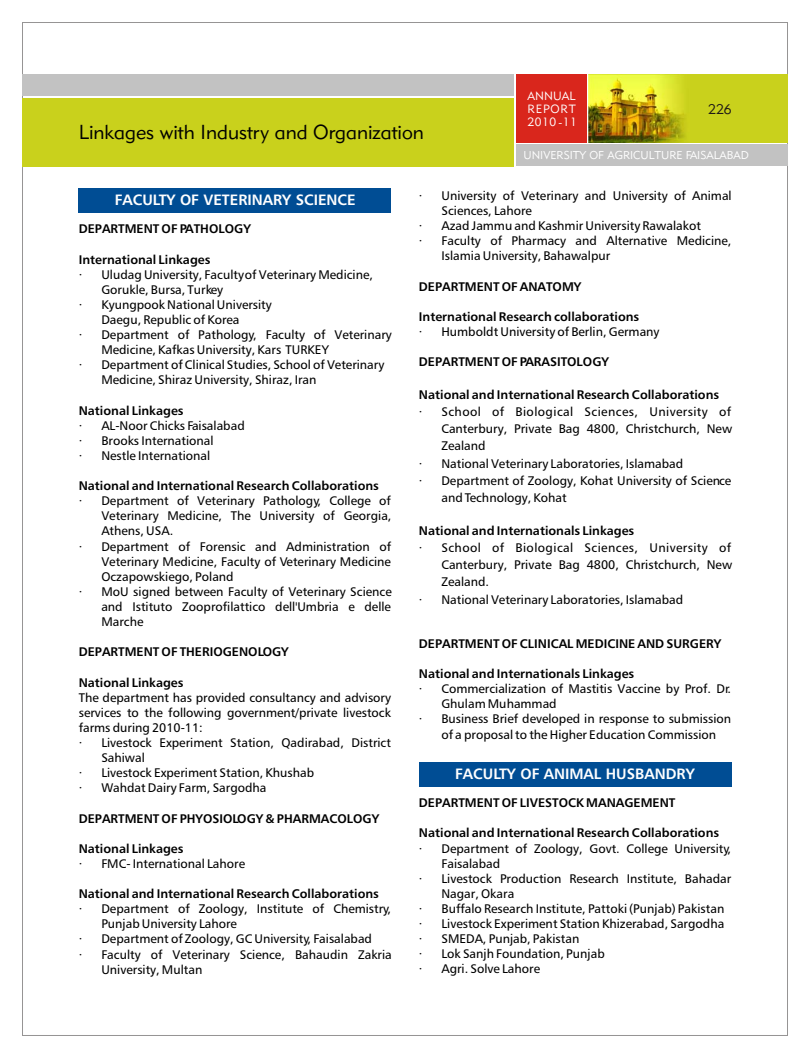
<style>
.page{position:relative;width:810px;height:1058px;background:#fff}
.page>*{position:absolute;margin:0;border:0;box-sizing:border-box;transform-origin:0 0}
.t1{font:20px "Geometr 415 Lt BT";color:#000}
.t2{font:700 15px "Humnst 777 BT";color:#fff}
.t3{font:13.75px "Geometr 415 Lt BT";color:#1f1a17}
.t4{font:12.5px/15.1px "Humnst 777 BT";color:#000}
.t5{font:700 12.5px/15.1px "Humnst 777 BT";color:#000}
.t6{font:12.5px "Humnst 777 BT";letter-spacing:.035em;color:#000}
.t7{font:11.88px/13.1px "Geometr 415 Lt BT";letter-spacing:.05em;color:#fff;text-align:justify}
.t8{font:11.25px "Geometr 415 Lt BT";color:#fff}
.s1{font-family:"Quorum Md BT"}
.s2{font-weight:700}
.s3{font-family:"Quorum Md BT";font-weight:400}
.s4{font-weight:400}
</style>
<div class="page">
<div style="left:22px;top:22px;width:766px;height:1013px;background:#fff;border:1px solid #969494"></div>
<div style="left:516px;top:145px;width:272px;height:21px;background:#c2c2c2"></div>
<div style="left:589px;top:75px;width:199px;height:68px;background:#c9d11c"></div>
<img style="left:589px;top:75px;width:96px;height:68px">
<div style="left:516px;top:75px;width:71px;height:68px;background:#d9261c"></div>
<div style="left:23px;top:75px;width:491px;height:21px;background:#c2c2c2"></div>
<div style="left:22px;top:98px;width:492px;height:68px;background:#c9d11c"></div>
<div style="left:79px;top:188px;width:312px;height:24px;background:#004d94"></div>
<div style="left:419px;top:762px;width:312px;height:24px;background:#004d94"></div>
<h1 class="t1" style="left:79px;top:124px;width:347px">Linkages with Industry and Organization</h1>
<p class="t7" style="left:528px;top:90px;width:51px">ANNUAL REPORT 2010-11</p>
<p class="t8" style="left:524px;top:151px;width:227px">UNIVERSITY OF AGRICULTURE FAISALABAD</p>
<p class="t3" style="left:708px;top:103px;width:25px">226</p>
<p class="t2" style="left:115px;top:194px;width:242px">FACULTY OF VETERINARY SCIENCE</p>
<p class="t5" style="left:79px;top:222px;width:174px">DEPARTMENT OF PATHOLOGY</p>
<p class="t5" style="left:79px;top:253px;width:133px">International Linkages</p>
<p class="t4" style="left:79px;top:268px;width:296px"><span class="s1">·</span> Uludag University, Faculty of Veterinary Medicine,</p>
<p class="t4" style="left:101px;top:283px;width:123px">Gorukle, Bursa, Turkey</p>
<p class="t4" style="left:79px;top:298px;width:195px"><span class="s1">·</span> Kyungpook National University</p>
<p class="t4" style="left:101px;top:313px;width:140px">Daegu, Republic of Korea</p>
<p class="t4" style="left:79px;top:328px;width:315px"><span class="s1">·</span> Department of Pathology, Faculty of Veterinary</p>
<p class="t4" style="left:101px;top:343px;width:229px">Medicine, Kafkas University, Kars TURKEY</p>
<p class="t4" style="left:79px;top:358px;width:307px"><span class="s1">·</span> Department of Clinical Studies, School of Veterinary</p>
<p class="t4" style="left:101px;top:373px;width:217px">Medicine, Shiraz University, Shiraz, Iran</p>
<p class="t4" style="left:79px;top:404px;width:168px"><span class="s2">National Linkages<br></span><span class="s1">·</span> AL-Noor Chicks Faisalabad <span class="s1">·</span> Brooks International<br><span class="s1">·</span> Nestle International</p>
<p class="t5" style="left:79px;top:479px;width:302px">National and International Research Collaborations</p>
<p class="t4" style="left:79px;top:494px;width:314px"><span class="s1">·</span> Department of Veterinary Pathology, College of</p>
<p class="t4" style="left:101px;top:509px;width:292px">Veterinary Medicine, The University of Georgia,</p>
<p class="t4" style="left:101px;top:524px;width:73px">Athens, USA.</p>
<p class="t4" style="left:79px;top:539px;width:314px"><span class="s1">·</span> Department of Forensic and Administration of</p>
<p class="t4" style="left:101px;top:555px;width:291px">Veterinary Medicine, Faculty of Veterinary Medicine</p>
<p class="t4" style="left:101px;top:570px;width:134px">Oczapowskiego, Poland</p>
<p class="t4" style="left:79px;top:585px;width:315px"><span class="s1">·</span> MoU signed between Faculty of Veterinary Science</p>
<p class="t4" style="left:101px;top:600px;width:291px">and Istituto Zooprofilattico dell'Umbria e delle</p>
<p class="t4" style="left:101px;top:615px;width:44px">Marche</p>
<p class="t5" style="left:79px;top:645px;width:212px">DEPARTMENT OF THERIOGENOLOGY</p>
<p class="t5" style="left:79px;top:676px;width:106px">National Linkages</p>
<p class="t4" style="left:79px;top:691px;width:314px">The department has provided consultancy and advisory</p>
<p class="t4" style="left:79px;top:706px;width:314px">services to the following government/private livestock</p>
<p class="t4" style="left:79px;top:721px;width:126px">farms during 2010-11:</p>
<p class="t4" style="left:79px;top:736px;width:314px"><span class="s1">·</span> Livestock Experiment Station, Qadirabad, District</p>
<p class="t4" style="left:101px;top:751px;width:45px">Sahiwal</p>
<p class="t4" style="left:79px;top:766px;width:237px"><span class="s1">·</span> Livestock Experiment Station, Khushab</p>
<p class="t4" style="left:79px;top:781px;width:189px"><span class="s1">·</span> Wahdat Dairy Farm, Sargodha</p>
<p class="t5" style="left:79px;top:811px;width:302px">DEPARTMENT OF PHYOSIOLOGY &amp; PHARMACOLOGY</p>
<p class="t4" style="left:79px;top:842px;width:168px"><span class="s2">National Linkages<br></span><span class="s1">·</span> FMC- International Lahore</p>
<p class="t5" style="left:79px;top:887px;width:302px">National and International Research Collaborations</p>
<p class="t4" style="left:79px;top:902px;width:314px"><span class="s1">·</span> Department of Zoology, Institute of Chemistry,</p>
<p class="t4" style="left:101px;top:917px;width:137px">Punjab University Lahore</p>
<p class="t4" style="left:79px;top:932px;width:295px"><span class="s1">·</span> Department of Zoology, GC University, Faisalabad</p>
<p class="t4" style="left:79px;top:947px;width:315px"><span class="s1">·</span> Faculty of Veterinary Science, Bahaudin Zakria</p>
<p class="t4" style="left:101px;top:962px;width:103px">University, Multan</p>
<p class="t4" style="left:419px;top:189px;width:314px"><span class="s1">·</span> University of Veterinary and University of Animal</p>
<p class="t4" style="left:442px;top:204px;width:92px">Sciences, Lahore</p>
<p class="t4" style="left:419px;top:219px;width:283px"><span class="s1">·</span> Azad Jammu and Kashmir University Rawalakot</p>
<p class="t4" style="left:419px;top:234px;width:314px"><span class="s1">·</span> Faculty of Pharmacy and Alternative Medicine,</p>
<p class="t4" style="left:442px;top:249px;width:170px">Islamia University, Bahawalpur</p>
<p class="t5" style="left:419px;top:280px;width:164px">DEPARTMENT OF ANATOMY</p>
<p class="t5" style="left:419px;top:310px;width:242px">International Research collaborations<br><span class="s3">·</span> <span class="s4">Humboldt University of Berlin, Germany</span></p>
<p class="t5" style="left:419px;top:355px;width:192px">DEPARTMENT OF PARASITOLOGY</p>
<p class="t5" style="left:419px;top:388px;width:302px">National and International Research Collaborations</p>
<p class="t6" style="left:419px;top:406px;width:314px"><span class="s1">·</span> School of Biological Sciences, University of</p>
<p class="t4" style="left:441px;top:422px;width:292px">Canterbury, Private Bag 4800, Christchurch, New</p>
<p class="t4" style="left:441px;top:439px;width:46px">Zealand</p>
<p class="t4" style="left:419px;top:457px;width:266px"><span class="s1">·</span> National Veterinary Laboratories, Islamabad</p>
<p class="t4" style="left:419px;top:474px;width:314px"><span class="s1">·</span> Department of Zoology, Kohat University of Science</p>
<p class="t4" style="left:441px;top:491px;width:127px">and Technology, Kohat</p>
<p class="t5" style="left:419px;top:524px;width:217px">National and Internationals Linkages</p>
<p class="t6" style="left:419px;top:542px;width:314px"><span class="s1">·</span> School of Biological Sciences, University of</p>
<p class="t4" style="left:441px;top:558px;width:292px">Canterbury, Private Bag 4800, Christchurch, New</p>
<p class="t4" style="left:441px;top:575px;width:49px">Zealand.</p>
<p class="t4" style="left:419px;top:593px;width:266px"><span class="s1">·</span> National Veterinary Laboratories, Islamabad</p>
<p class="t5" style="left:419px;top:637px;width:304px">DEPARTMENT OF CLINICAL MEDICINE AND SURGERY</p>
<p class="t5" style="left:419px;top:667px;width:217px">National and Internationals Linkages</p>
<p class="t4" style="left:419px;top:682px;width:314px"><span class="s1">·</span> Commercialization of Mastitis Vaccine by Prof. Dr.</p>
<p class="t4" style="left:441px;top:697px;width:117px">Ghulam Muhammad</p>
<p class="t4" style="left:419px;top:712px;width:314px"><span class="s1">·</span> Business Brief developed in response to submission</p>
<p class="t4" style="left:441px;top:727px;width:276px">of a proposal to the Higher Education Commission</p>
<p class="t2" style="left:455px;top:768px;width:241px">FACULTY OF ANIMAL HUSBANDRY</p>
<p class="t5" style="left:419px;top:796px;width:258px">DEPARTMENT OF LIVESTOCK MANAGEMENT</p>
<p class="t5" style="left:419px;top:826px;width:302px">National and International Research Collaborations</p>
<p class="t4" style="left:419px;top:841px;width:314px"><span class="s1">·</span> Department of Zoology, Govt. College University,</p>
<p class="t4" style="left:441px;top:856px;width:60px">Faisalabad</p>
<p class="t4" style="left:419px;top:871px;width:314px"><span class="s1">·</span> Livestock Production Research Institute, Bahadar</p>
<p class="t4" style="left:441px;top:887px;width:74px">Nagar, Okara</p>
<p class="t4" style="left:419px;top:902px;width:307px"><span class="s1">·</span> Buffalo Research Institute, Pattoki (Punjab) Pakistan</p>
<p class="t4" style="left:419px;top:917px;width:307px"><span class="s1">·</span> Livestock Experiment Station Khizerabad, Sargodha</p>
<p class="t4" style="left:419px;top:932px;width:162px"><span class="s1">·</span> SMEDA, Punjab, Pakistan</p>
<p class="t4" style="left:419px;top:947px;width:187px"><span class="s1">·</span> Lok Sanjh Foundation, Punjab</p>
<p class="t4" style="left:419px;top:962px;width:123px"><span class="s1">·</span> Agri. Solve Lahore</p>
</div>
